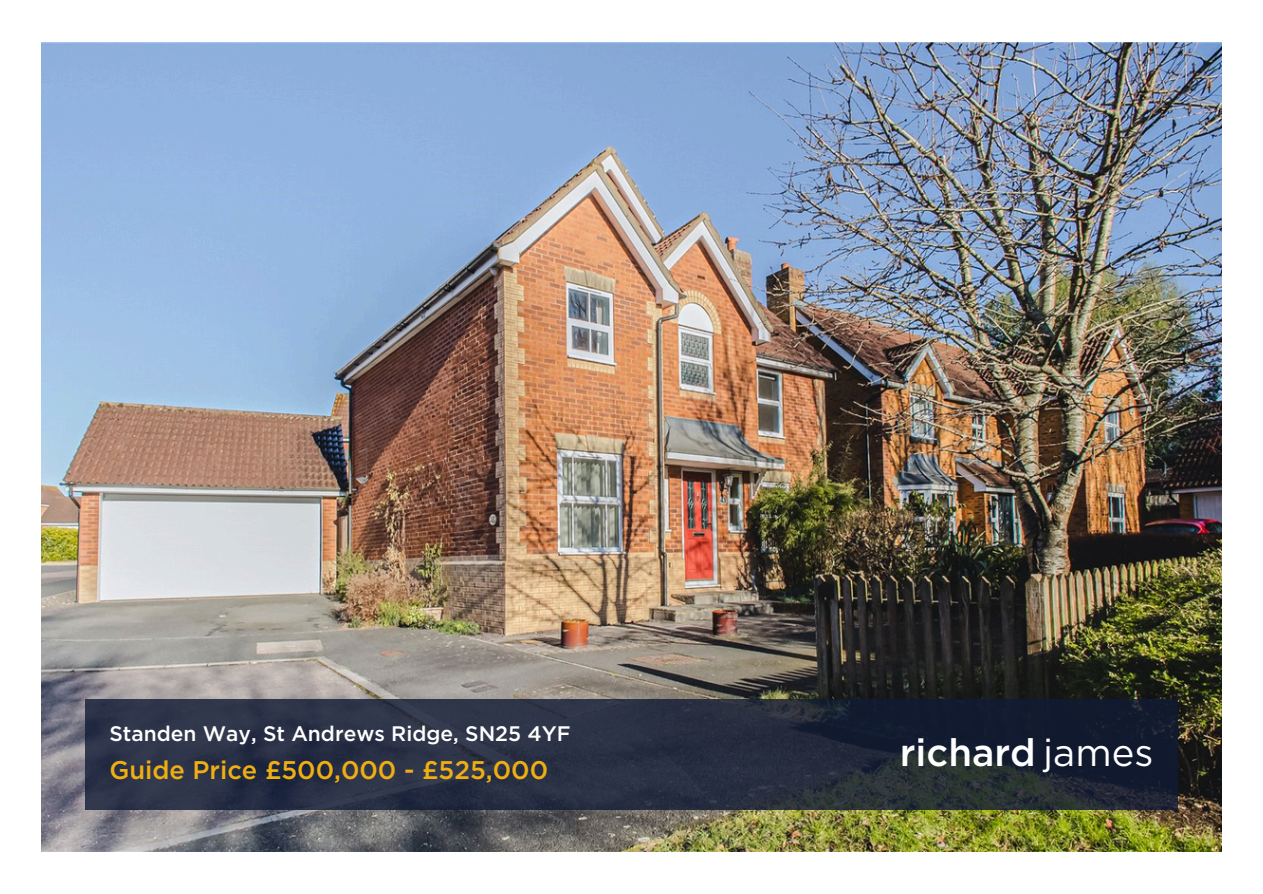
<style>
.page{position:relative;width:1263px;height:894px;background:#fff}
.page>*{position:absolute;margin:0;border:0;box-sizing:border-box;transform-origin:0 0}
.t1{font:500 38.25px "Gotham";color:#fff}
.t2{font:500 25.5px "Gotham";color:#efaf12}
.t3{font:500 21px "Gotham";color:#fff}
.s1{font-weight:400}
</style>
<div class="page">
<img style="left:42px;top:42px;width:1179px;height:809px">
<svg style="left:85px;top:699px;width:1093px;height:110px;background:#252c3e"></svg>
<p class="t3" style="left:109px;top:723px;width:463px">Standen Way, St Andrews Ridge, SN25 4YF</p>
<h1 class="t2" style="left:109px;top:758px;width:440px">Guide Price £500,000 - £525,000</h1>
<h1 class="t1" style="left:900px;top:734px;width:255px">richard <span class="s1">james</span></h1>
</div>
